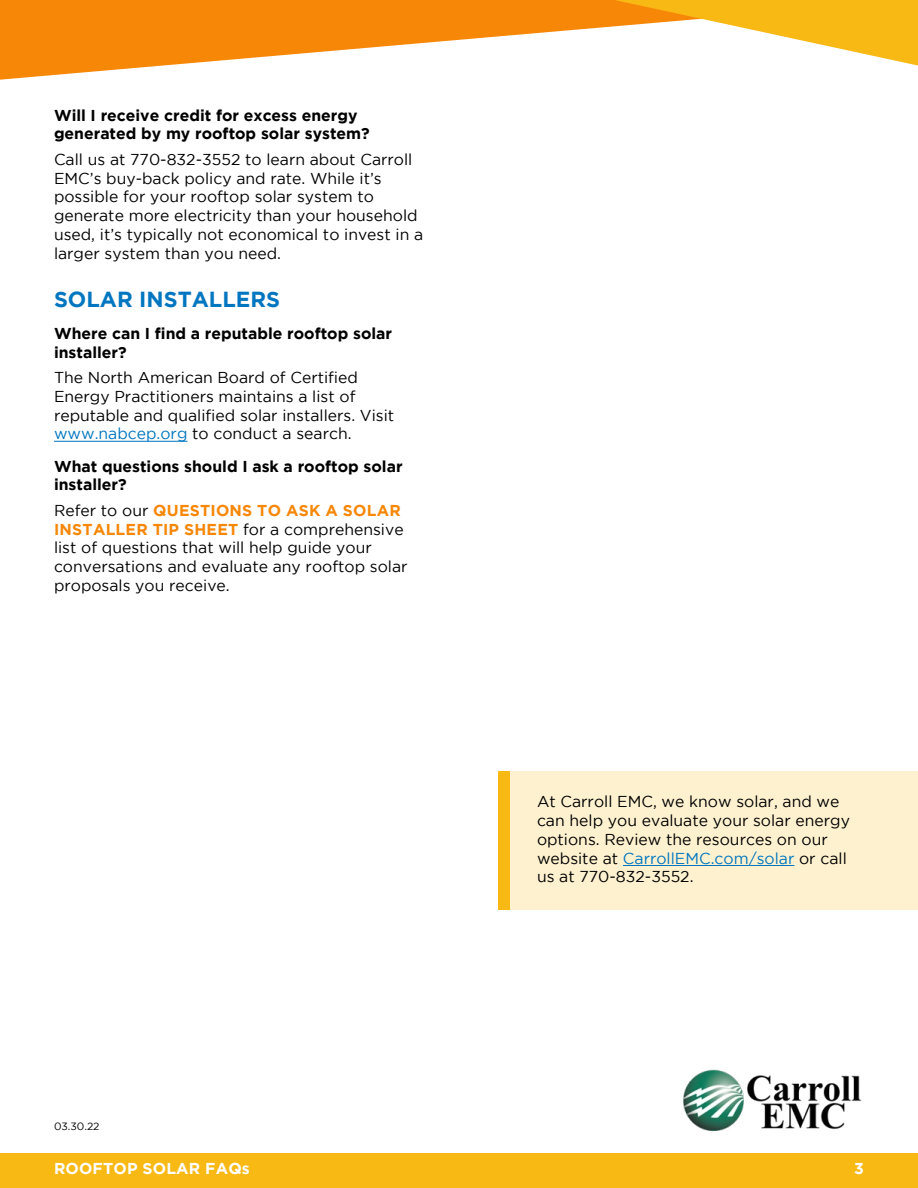
<style>
.page{position:relative;width:918px;height:1188px;background:#fff}
.page>*{position:absolute;margin:0;border:0;box-sizing:border-box;transform-origin:0 0}
.t1{font:700 21.75px "Gotham";color:#0076c0}
.t2{font:15.75px/18.8px "Gotham";color:#000}
.t3{font:700 15.75px/18.8px "Gotham";color:#000}
.t4{font:700 15.75px "Gotham";letter-spacing:.01em;color:#fff}
.t5{font:10.5px "Gotham";color:#000}
.s1{color:#0076c0}
.s2{font-weight:700;color:#f78707}
</style>
<div class="page">
<div style="left:0;top:1154px;width:918px;height:34px;background:#f8b915"></div>
<svg style="left:0;top:0;width:615px;height:80px;fill:#f78707"></svg>
<svg style="left:615px;top:0;width:303px;height:66px"></svg>
<hr style="left:54px;top:441px;width:133px;height:1px;background:#0076c0">
<div style="left:510px;top:771px;width:408px;height:138px;background:#fef1d0"></div>
<div style="left:498px;top:771px;width:12px;height:138px;background:#f8b915"></div>
<img style="left:683px;top:1069px;width:179px;height:63px">
<hr style="left:623px;top:865px;width:171px;height:1px;background:#0076c0">
<p class="t3" style="left:54px;top:105px;width:317px">Will I receive credit for excess energy generated by my rooftop solar system?</p>
<p class="t2" style="left:54px;top:150px;width:371px">Call us at 770-832-3552 to learn about Carroll EMC’s buy-back policy and rate. While it’s possible for your rooftop solar system to generate more electricity than your household used, it’s typically not economical to invest in a larger system than you need.</p>
<h1 class="t1" style="left:54px;top:286px;width:228px">SOLAR INSTALLERS</h1>
<p class="t3" style="left:54px;top:323px;width:340px">Where can I find a reputable rooftop solar installer?</p>
<p class="t2" style="left:54px;top:368px;width:342px">The North American Board of Certified Energy Practitioners maintains a list of reputable and qualified solar installers. Visit <span class="s1">www.nabcep.org</span> to conduct a search.</p>
<p class="t3" style="left:54px;top:456px;width:350px">What questions should I ask a rooftop solar installer?</p>
<p class="t2" style="left:54px;top:501px;width:355px">Refer to our <span class="s2">QUESTIONS TO ASK A SOLAR INSTALLER TIP SHEET</span> for a comprehensive list of questions that will help guide your conversations and evaluate any rooftop solar proposals you receive.</p>
<p class="t5" style="left:54px;top:1120px;width:47px">03.30.22</p>
<p class="t2" style="left:537px;top:792px;width:315px">At Carroll EMC, we know solar, and we can help you evaluate your solar energy options. Review the resources on our website at <span class="s1">CarrollEMC.com/solar</span> or call us at 770-832-3552.</p>
<p class="t4" style="left:54px;top:1159px;width:197px">ROOFTOP SOLAR FAQs</p>
<p class="t4" style="left:854px;top:1159px;width:11px">3</p>
</div>
